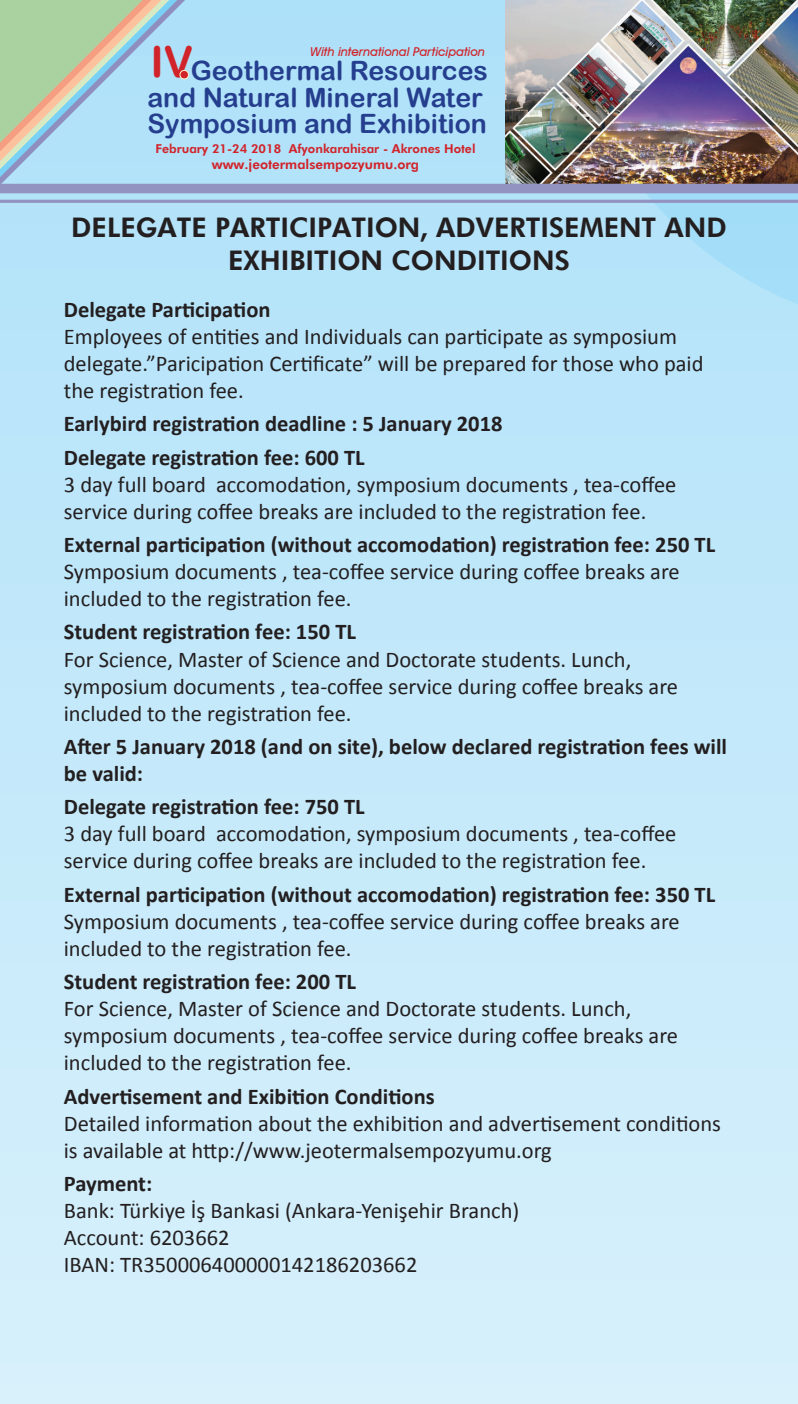
<style>
.page{position:relative;width:798px;height:1404px;background:#fff}
.page>*{position:absolute;margin:0;border:0;box-sizing:border-box;transform-origin:0 0}
.t1{font:42.75px "Arial Rounded MT Bold";color:#d1232a}
.t2{font:800 27px/32.4px "Futura BT";color:#231f20;text-align:center}
.t3{font:26.55px/26.1px "Arial Rounded MT Bold";color:#253f8e}
.t4{font:22.5px/27px "Calibri";color:#231f20}
.t5{font:700 22.5px/33.3px "Calibri";color:#231f20}
.t6{font:800 13.28px "Futura BT";color:#d1232a}
.t7{font:800 12.38px "Futura BT";color:#d1232a}
.t8{font:italic 500 12.38px "Avant Garde IT Cby BT";color:#d1232a}
</style>
<div class="page">
<div style="left:0;top:0;width:797px;height:1403px;background:linear-gradient(to bottom,#aee1f9,#d8f0fb)"></div>
<svg style="left:560px;top:193px;width:237px;height:137px;fill:#b5e3f9"></svg>
<div style="left:695px;top:1289px;width:102px;height:114px;background:#d6f0fb"></div>
<img style="left:505px;top:0;width:292px;height:184px">
<div style="left:0;top:184px;width:797px;height:9px;background:#9393c1"></div>
<hr style="left:0;top:200px;width:797px;height:3px;background:#9393c1">
<svg style="left:0;top:0;width:228px;height:184px"></svg>
<h1 class="t1" style="left:150px;top:37px;width:44px">IV</h1>
<p class="t3" style="left:147px;top:84px;width:341px">and Natural Mineral Water<br>Symposium and Exhibition</p>
<p class="t8" style="left:310px;top:44px;width:176px">With international Participation</p>
<p class="t3" style="left:190px;top:57px;width:299px">Geothermal Resources</p>
<p class="t7" style="left:155px;top:141px;width:321px">February 21-24 2018 Afyonkarahisar - Akrones Hotel</p>
<p class="t6" style="left:212px;top:156px;width:209px">www.jeotermalsempozyumu.org</p>
<p class="t2" style="left:71px;top:211px;width:656px">DELEGATE PARTICIPATION, ADVERTISEMENT AND<br>EXHIBITION CONDITIONS</p>
<p class="t5" style="left:64px;top:293px;width:208px">Delegate Participation</p>
<p class="t4" style="left:64px;top:322px;width:641px">Employees of entities and Individuals can participate as symposium delegate.”Paricipation Certificate” will be prepared for those who paid the registration fee.</p>
<p class="t5" style="left:64px;top:407px;width:440px">Earlybird registration deadline : 5 January 2018<br>Delegate registration fee: 600 TL</p>
<p class="t4" style="left:64px;top:469px;width:614px">3 day full board accomodation, symposium documents , tea-coffee service during coffee breaks are included to the registration fee.</p>
<p class="t5" style="left:64px;top:528px;width:652px">External participation (without accomodation) registration fee: 250 TL</p>
<p class="t4" style="left:64px;top:557px;width:617px">Symposium documents , tea-coffee service during coffee breaks are included to the registration fee.</p>
<p class="t5" style="left:64px;top:615px;width:293px">Student registration fee: 150 TL</p>
<p class="t4" style="left:64px;top:644px;width:615px">For Science, Master of Science and Doctorate students. Lunch, symposium documents , tea-coffee service during coffee breaks are included to the registration fee.</p>
<p class="t5" style="left:64px;top:732px;width:664px;line-height:27px">After 5 January 2018 (and on site), below declared registration fees will be valid:</p>
<p class="t5" style="left:64px;top:790px;width:302px">Delegate registration fee: 750 TL</p>
<p class="t4" style="left:64px;top:819px;width:614px">3 day full board accomodation, symposium documents , tea-coffee service during coffee breaks are included to the registration fee.</p>
<p class="t5" style="left:64px;top:877px;width:652px">External participation (without accomodation) registration fee: 350 TL</p>
<p class="t4" style="left:64px;top:906px;width:617px">Symposium documents , tea-coffee service during coffee breaks are included to the registration fee.</p>
<p class="t5" style="left:64px;top:964px;width:293px">Student registration fee: 200 TL</p>
<p class="t4" style="left:64px;top:994px;width:615px">For Science, Master of Science and Doctorate students. Lunch, symposium documents , tea-coffee service during coffee breaks are included to the registration fee.</p>
<p class="t5" style="left:64px;top:1079px;width:372px">Advertisement and Exibition Conditions</p>
<p class="t4" style="left:64px;top:1108px;width:658px">Detailed information about the exhibition and advertisement conditions is available at http://www.jeotermalsempozyumu.org</p>
<p class="t5" style="left:64px;top:1166px;width:90px">Payment:</p>
<p class="t4" style="left:64px;top:1195px;width:457px">Bank: Türkiye İş Bankasi (Ankara-Yenişehir Branch)<br>Account: 6203662<br>IBAN: TR350006400000142186203662</p>
</div>
